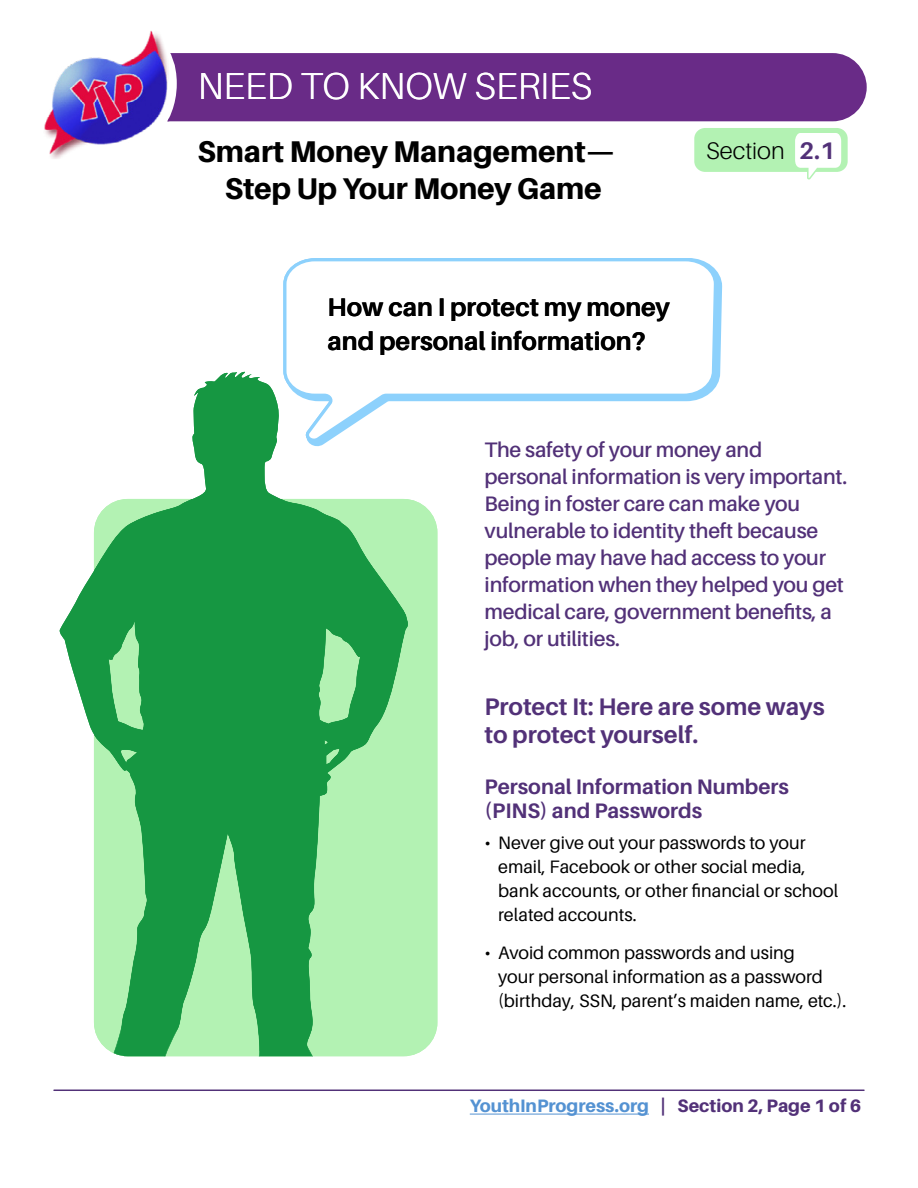
<style>
.page{position:relative;width:918px;height:1188px;background:#fff}
.page>*{position:absolute;margin:0;border:0;box-sizing:border-box;transform-origin:0 0}
.t1{font:300 37.5px "Aileron";color:#fff}
.t2{font:800 30px "Aileron";letter-spacing:-.005em;color:#000}
.t3{font:700 25.5px/34.5px "Aileron";color:#000}
.t4{font:700 24px/28.5px "Aileron";color:#523178}
.t5{font:300 24px "Aileron";color:#000}
.section_intros{font:600 21px/27px "Aileron";letter-spacing:-.01em;color:#523178}
.t6{font:700 21px/24px "Aileron";color:#523178}
.t7{font:18px/24px "Aileron";color:#000}
.page_number{font:800 18px "Aileron";color:#5492d2}
.s1{font-weight:700;color:#523178}
.s2{color:#523178}
</style>
<div class="page">
<div style="left:694px;top:128px;width:154px;height:44px;background:#b3f2b3;border-radius:11px"></div>
<svg style="left:795px;top:133px;width:48px;height:46px"></svg>
<img style="left:44px;top:30px;width:125px;height:129px">
<hr style="left:470px;top:1114px;width:179px;height:1px;background:#5492d2">
<hr style="left:54px;top:1090px;width:810px;height:1px;background:#523178">
<div style="left:167px;top:53px;width:700px;height:68px;background:#692b87"></div>
<div style="left:94px;top:499px;width:343px;height:557px;background:#b3f2b3;border-radius:34px"></div>
<svg style="left:59px;top:371px;width:349px;height:686px;fill:#169742"></svg>
<svg style="left:281px;top:275px;width:442px;height:176px"></svg>
<svg style="left:282px;top:258px;width:437px;height:185px"></svg>
<h1 class="t1" style="left:198px;top:66px;width:396px">NEED TO KNOW SERIES</h1>
<h1 class="t1" style="left:433px;top:66px;width:161px">W SERIES</h1>
<h2 class="t2" style="left:198px;top:134px;width:419px">Smart Money Management—</h2>
<p class="t5" style="left:706px;top:138px;width:131px">Section <span class="s1">2.1</span></p>
<h2 class="t2" style="left:225px;top:172px;width:378px">Step Up Your Money Game</h2>
<p class="t3" style="left:328px;top:290px;width:344px">How can I protect my money and personal information?</p>
<p class="section_intros" style="left:485px;top:436px;width:364px">The safety of your money and personal information is very important.<br>Being in foster care can make you vulnerable to identity theft because people may have had access to your information when they helped you get medical care, government benefits, a job, or utilities.</p>
<h3 class="t4" style="left:485px;top:692px;width:342px">Protect It: Here are some ways to protect yourself.</h3>
<h4 class="t6" style="left:485px;top:775px;width:306px">Personal Information Numbers (PINS) and Passwords</h4>
<p class="t7" style="left:498px;top:831px;width:342px;text-indent:-14px">• Never give out your passwords to your email, Facebook or other social media, bank accounts, or other financial or school related accounts.</p>
<p class="t7" style="left:498px;top:941px;width:350px;text-indent:-14px">• Avoid common passwords and using<br>your personal information as a password (birthday, SSN, parent’s maiden name, etc.).</p>
<p class="page_number" style="left:470px;top:1096px;width:393px">YouthInProgress.org <span class="s2">| Section 2, Page 1 of 6</span></p>
</div>
